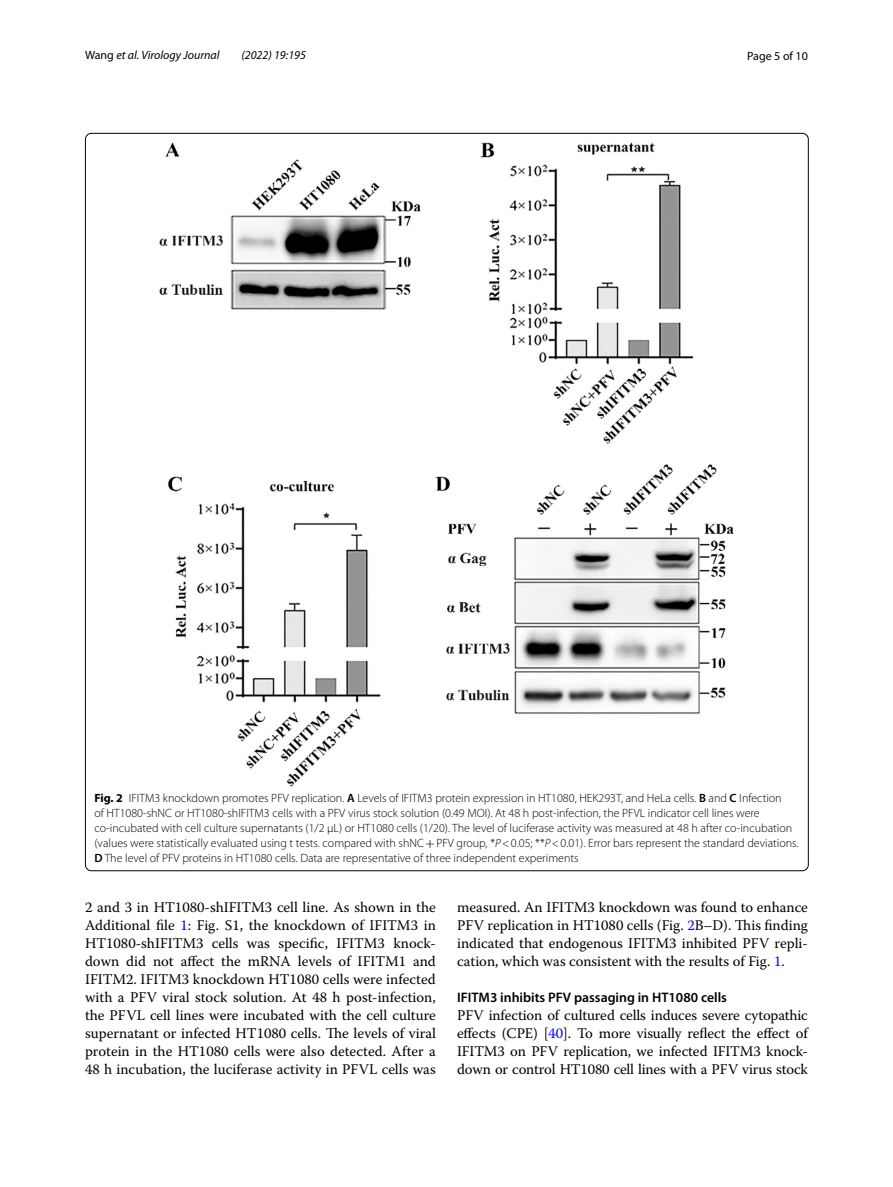
<style>
.page{position:relative;width:893px;height:1187px;background:#fff}
.page>*{position:absolute;margin:0;border:0;box-sizing:border-box;transform-origin:0 0}
.t1{font:14.7px/18px "Warnock Pro";color:#000;text-align:justify}
.t2{font:600 13.8px "Myriad Pro";color:#000}
.t3{font:300 12px/15px "Myriad Pro";color:#000}
.t4{font:italic 12px "Myriad Pro";color:#000}
.t5{font:12px "Myriad Pro";color:#000}
.s1{font-style:normal}
.s2{font-weight:700}
.s3{font-weight:600}
.s4{font-family:"MTSY";font-weight:400}
.s5{font-style:italic}
.s6{color:#00f}
</style>
<div class="page">
<img style="left:160px;top:142px;width:574px;height:644px">
<p class="t4" style="left:85px;top:48px;width:136px"><span class="s1">Wang</span> et al. Virology Journal</p>
<p class="t4" style="left:241px;top:48px;width:66px">(2022) 19:195</p>
<p class="t5" style="left:747px;top:48px;width:62px">Page 5 of 10</p>
<p class="t3" style="left:94px;top:790px;width:706px"><span class="s2">Fig. 2</span> IFITM3 knockdown promotes PFV replication. <span class="s3">A</span> Levels of IFITM3 protein expression in HT1080, HEK293T, and HeLa cells. <span class="s3">B</span> and <span class="s3">C</span> Infection<br>of HT1080-shNC or HT1080-shIFITM3 cells with a PFV virus stock solution (0.49 MOI). At 48 h post-infection, the PFVL indicator cell lines were co-incubated with cell culture supernatants (1/2 µL) or HT1080 cells (1/20). The level of luciferase activity was measured at 48 h after co-incubation (values were statistically evaluated using t tests. compared with shNC<span class="s4">+</span>PFV group, *<span class="s5">P</span>&lt;0.05; **<span class="s5">P</span>&lt;0.01). Error bars represent the standard deviations.<br><span class="s3">D</span> The level of PFV proteins in HT1080 cells. Data are representative of three independent experiments</p>
<p class="t1" style="left:85px;top:897px;width:352px">2 and 3 in HT1080-shIFITM3 cell line. As shown in the Additional file <span class="s6">1</span>: Fig. S1, the knockdown of IFITM3 in HT1080-shIFITM3 cells was specific, IFITM3 knock&shy;down did not affect the mRNA levels of IFITM1 and IFITM2. IFITM3 knockdown HT1080 cells were infected with a PFV viral stock solution. At 48 h post-infection, the PFVL cell lines were incubated with the cell culture supernatant or infected HT1080 cells. The levels of viral protein in the HT1080 cells were also detected. After a 48 h incubation, the luciferase activity in PFVL cells was</p>
<p class="t1" style="left:457px;top:897px;width:352px">measured. An IFITM3 knockdown was found to enhance PFV replication in HT1080 cells (Fig. <span class="s6">2</span>B–D). This finding indicated that endogenous IFITM3 inhibited PFV repli&shy;cation, which was consistent with the results of Fig. <span class="s6">1</span>.</p>
<p class="t2" style="left:457px;top:988px;width:271px">IFITM3 inhibits PFV passaging in HT1080 cells</p>
<p class="t1" style="left:457px;top:1005px;width:352px">PFV infection of cultured cells induces severe cytopathic effects (CPE) [<span class="s6">40</span>]. To more visually reflect the effect of IFITM3 on PFV replication, we infected IFITM3 knock&shy;down or control HT1080 cell lines with a PFV virus stock</p>
</div>
